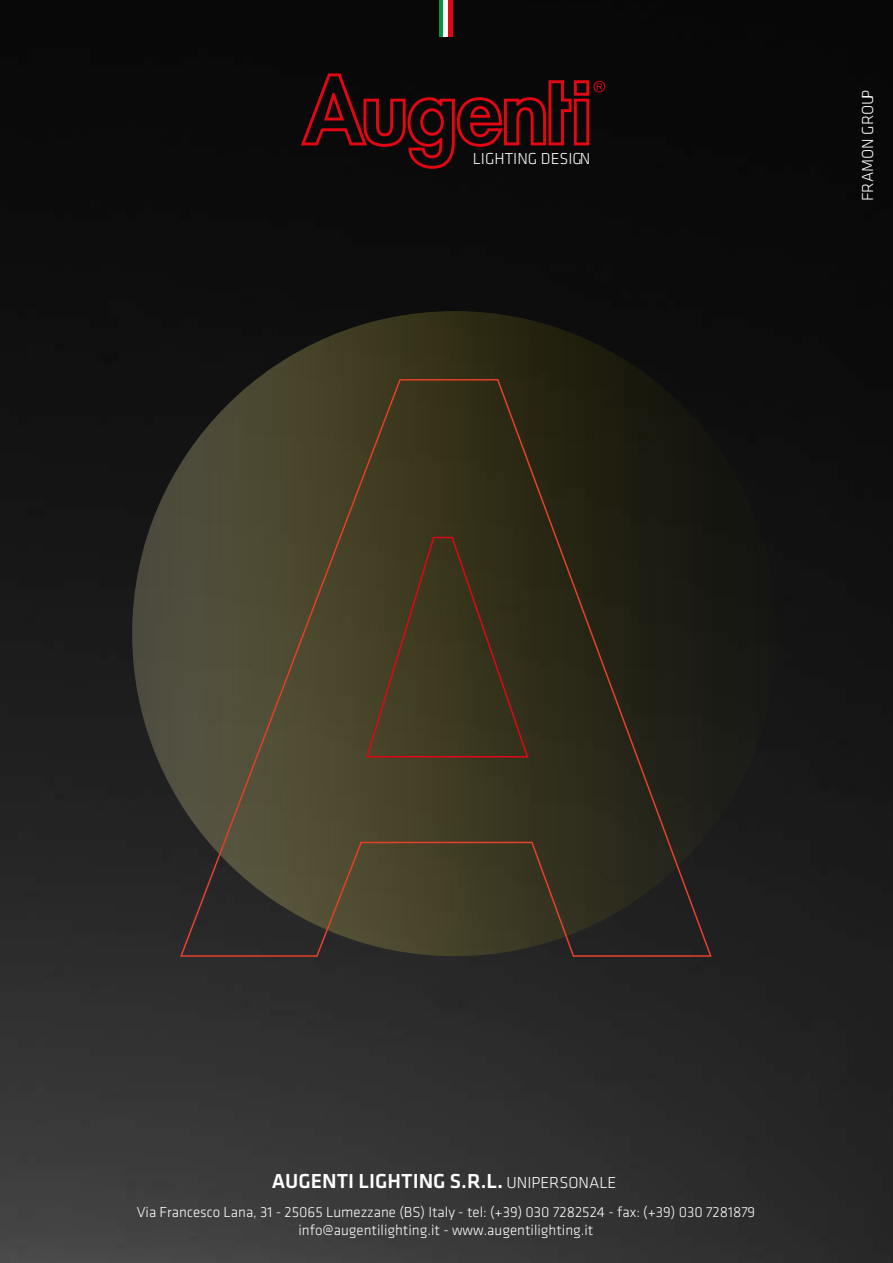
<style>
.page{position:relative;width:893px;height:1263px;background:#fff}
.page>*{position:absolute;margin:0;border:0;box-sizing:border-box;transform-origin:0 0}
.t1{font:500 21px "Klavika";color:#fff}
.t2{font:300 16.5px "Klavika";color:#fff}
.t3{font:300 15px/18px "Klavika";color:#fff;text-align:center}
.s1{font-weight:300;font-size:16.5px}
</style>
<div class="page">
<img style="left:0;top:0;width:893px;height:1263px">
<svg style="left:132px;top:311px;width:645px;height:645px;background:#313022"></svg>
<hr style="left:439px;top:0;width:4px;height:37px;background:#009641">
<div style="left:443px;top:0;width:5px;height:37px;background:#fff"></div>
<div style="left:448px;top:0;width:5px;height:37px;background:#e30613"></div>
<svg style="left:301px;top:73px;width:304px;height:96px;background:#2e080a"></svg>
<svg style="left:180px;top:854px;width:532px;height:103px;background:#332b25"></svg>
<img style="left:219px;top:379px;width:458px;height:555px">
<svg style="left:366px;top:537px;width:162px;height:220px;background:#3e361e"></svg>
<p class="t2" style="left:473px;top:149px;width:119px">LIGHTING DESIGN</p>
<p class="t2" style="left:859px;top:201px;width:113px;rotate:-90deg">FRAMON GROUP</p>
<h1 class="t1" style="left:272px;top:1169px;width:346px">AUGENTI LIGHTING S.R.L. <span class="s1">UNIPERSONALE</span></h1>
<p class="t3" style="left:137px;top:1203px;width:620px">Via Francesco Lana, 31 - 25065 Lumezzane (BS) Italy - tel: (+39) 030 7282524 - fax: (+39) 030 7281879 info@augentilighting.it - www.augentilighting.it</p>
</div>
